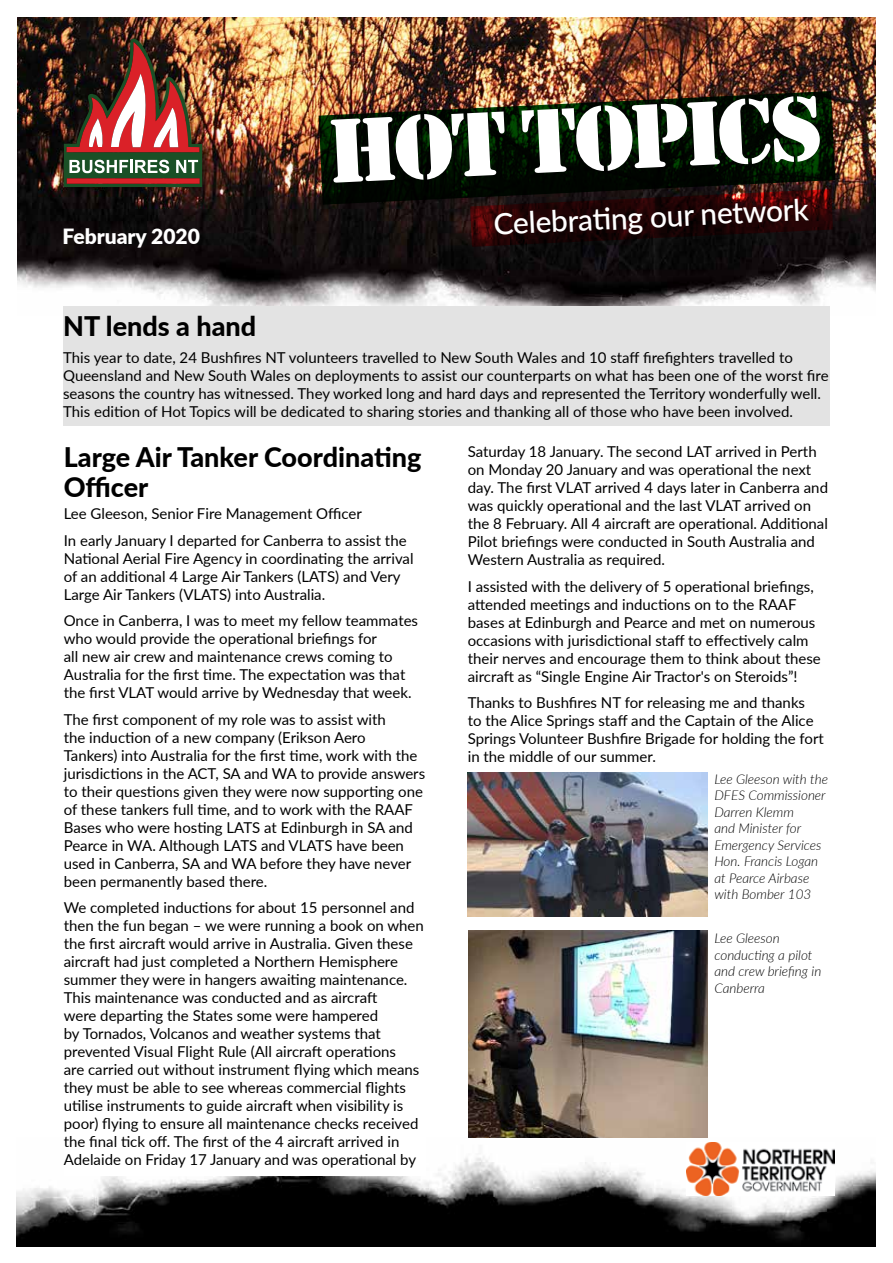
<style>
.page{position:relative;width:893px;height:1263px;background:#fff}
.page>*{position:absolute;margin:0;border:0;box-sizing:border-box;transform-origin:0 0}
.t1{font:94.5px "Stencil";color:#fff}
.t2{font:500 30px "Lato";color:#fff}
.t3{font:800 27px/30px "Lato";color:#000}
.t4{font:900 21px "Lato";color:#fff}
.t5{font:15px/18px "Lato";color:#000}
.t6{font:italic 300 13.5px/16.5px "Lato";color:#000}
</style>
<div class="page">
<img style="left:17px;top:17px;width:859px;height:298px">
<svg style="left:470px;top:205px;width:363px;height:42px;background:#1d0506"></svg>
<svg style="left:319px;top:91px;width:516px;height:114px;background:#141808"></svg>
<div style="left:57px;top:32px;width:152px;height:162px;background:#000;opacity:.75"></div>
<img style="left:64px;top:39px;width:138px;height:148px">
<div style="left:67px;top:178px;width:133px;height:6px;background:#da2128"></div>
<img style="left:17px;top:1156px;width:859px;height:90px">
<img style="left:687px;top:1142px;width:148px;height:53px">
<div style="left:64px;top:445px;width:361px;height:731px;background:#fff"></div>
<div style="left:63px;top:306px;width:766px;height:119px;background:#e3e3e3"></div>
<img style="left:468px;top:773px;width:240px;height:143px">
<img style="left:468px;top:930px;width:240px;height:208px">
<p class="t4" style="left:62px;top:220px;width:139px">February 2020</p>
<h1 class="t1" style="left:324px;top:98px;width:497px;rotate:-3deg">HOT TOPICS</h1>
<h2 class="t2" style="left:493px;top:203px;width:317px;rotate:-3deg">Celebrating our network</h2>
<h1 class="t3" style="left:63px;top:310px;width:195px">NT lends a hand</h1>
<p class="t5" style="left:63px;top:348px;width:767px">This year to date, 24 Bushfires NT volunteers travelled to New South Wales and 10 staff firefighters travelled to Queensland and New South Wales on deployments to assist our counterparts on what has been one of the worst fire seasons the country has witnessed. They worked long and hard days and represented the Territory wonderfully well.<br>This edition of Hot Topics will be dedicated to sharing stories and thanking all of those who have been involved.</p>
<h1 class="t3" style="left:64px;top:441px;width:359px">Large Air Tanker Coordinating<br>Officer</h1>
<p class="t5" style="left:64px;top:500px;width:344px;line-height:26.5px">Lee Gleeson, Senior Fire Management Officer<br>In early January I departed for Canberra to assist the</p>
<p class="t5" style="left:64px;top:548px;width:351px">National Aerial Fire Agency in coordinating the arrival of an additional 4 Large Air Tankers (LATS) and Very<br>Large Air Tankers (VLATS) into Australia.</p>
<p class="t5" style="left:64px;top:611px;width:356px">Once in Canberra, I was to meet my fellow teammates who would provide the operational briefings for<br>all new air crew and maintenance crews coming to Australia for the first time. The expectation was that the first VLAT would arrive by Wednesday that week.</p>
<p class="t5" style="left:64px;top:709px;width:363px">The first component of my role was to assist with<br>the induction of a new company (Erikson Aero<br>Tankers) into Australia for the first time, work with the jurisdictions in the ACT, SA and WA to provide answers to their questions given they were now supporting one of these tankers full time, and to work with the RAAF Bases who were hosting LATS at Edinburgh in SA and Pearce in WA. Although LATS and VLATS have been used in Canberra, SA and WA before they have never been permanently based there.</p>
<p class="t5" style="left:64px;top:898px;width:362px">We completed inductions for about 15 personnel and then the fun began – we were running a book on when the first aircraft would arrive in Australia. Given these aircraft had just completed a Northern Hemisphere summer they were in hangers awaiting maintenance.<br>This maintenance was conducted and as aircraft<br>were departing the States some were hampered<br>by Tornados, Volcanos and weather systems that prevented Visual Flight Rule (All aircraft operations<br>are carried out without instrument flying which means they must be able to see whereas commercial flights utilise instruments to guide aircraft when visibility is poor) flying to ensure all maintenance checks received the final tick off. The first of the 4 aircraft arrived in Adelaide on Friday 17 January and was operational by</p>
<p class="t5" style="left:468px;top:442px;width:362px">Saturday 18 January. The second LAT arrived in Perth on Monday 20 January and was operational the next day. The first VLAT arrived 4 days later in Canberra and was quickly operational and the last VLAT arrived on the 8 February. All 4 aircraft are operational. Additional Pilot briefings were conducted in South Australia and Western Australia as required.</p>
<p class="t5" style="left:468px;top:577px;width:354px">I assisted with the delivery of 5 operational briefings, attended meetings and inductions on to the RAAF bases at Edinburgh and Pearce and met on numerous occasions with jurisdictional staff to effectively calm their nerves and encourage them to think about these aircraft as “Single Engine Air Tractor's on Steroids”!</p>
<p class="t5" style="left:468px;top:693px;width:358px">Thanks to Bushfires NT for releasing me and thanks<br>to the Alice Springs staff and the Captain of the Alice Springs Volunteer Bushfire Brigade for holding the fort in the middle of our summer.</p>
<p class="t6" style="left:714px;top:770px;width:115px">Lee Gleeson with the<br>DFES Commissioner<br>Darren Klemm<br>and Minister for<br>Emergency Services<br>Hon. Francis Logan at Pearce Airbase with Bomber 103</p>
<p class="t6" style="left:714px;top:930px;width:108px">Lee Gleeson conducting a pilot and crew briefing in<br>Canberra</p>
</div>
